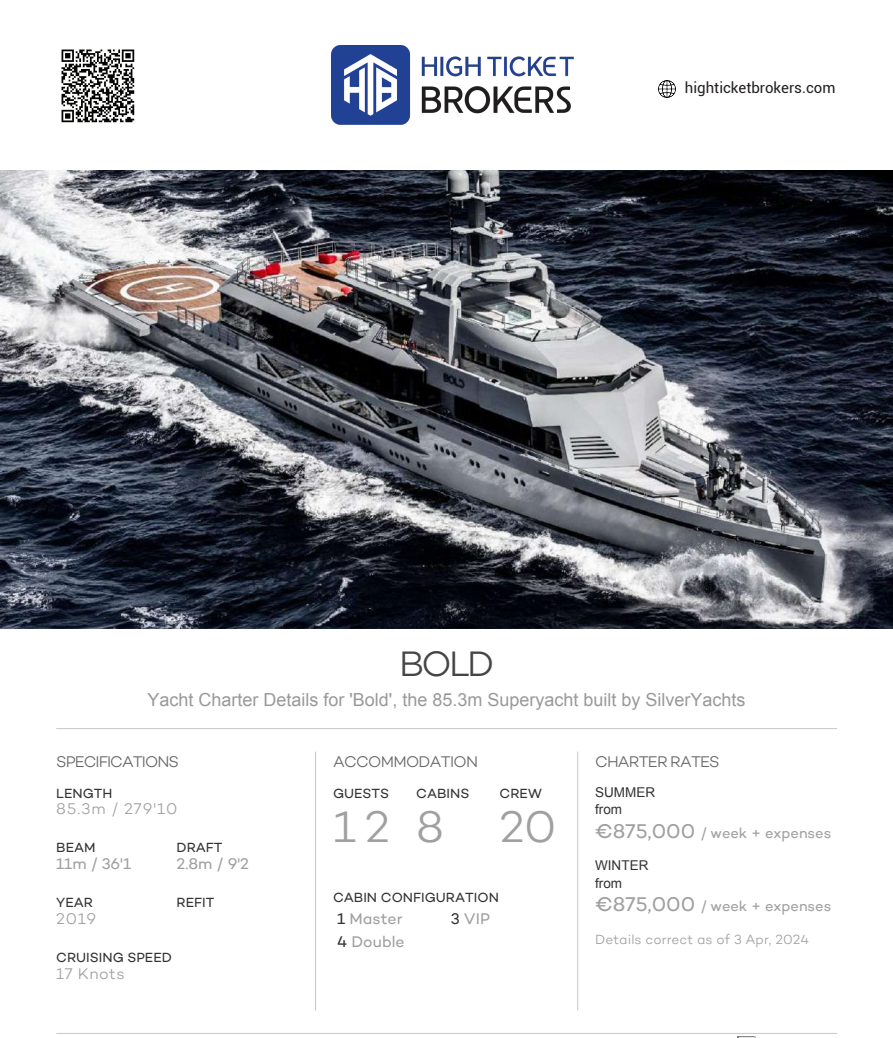
<style>
.page{position:relative;width:893px;height:1038px;background:#fff}
.page>*{position:absolute;margin:0;border:0;box-sizing:border-box;transform-origin:0 0}
.t1{font:300 45px "Campton";color:#a0a0a0}
.t2{font:300 36px "Campton";color:#454545}
.t3{font:18px "Arial";color:#999}
.t4{font:300 15.75px "Campton";letter-spacing:-.05em;color:#666}
.t5{font:15.75px "Campton";color:#a0a0a0}
.t6{font:300 15.75px "Campton";letter-spacing:.045em;color:#a0a0a0}
.t7{font:15px "Roboto";color:#231f20}
.t8{font:14.7px "Campton";color:#a0a0a0}
.t9{font:13.5px "Campton";color:#333}
.t10{font:300 13.5px "Campton";letter-spacing:.005em;color:#a0a0a0}
.t11{font:13.5px/17.1px "Arial";color:#333}
.s1{color:#333}
.s2{font-size:20.25px}
</style>
<div class="page">
<img style="left:0;top:170px;width:893px;height:459px">
<svg style="left:56px;top:728px;width:781px;height:1px"></svg>
<svg style="left:315px;top:752px;width:1px;height:258px"></svg>
<svg style="left:577px;top:752px;width:1px;height:258px"></svg>
<svg style="left:56px;top:1033px;width:781px;height:5px"></svg>
<img style="left:331px;top:45px;width:242px;height:79px">
<img style="left:659px;top:80px;width:17px;height:18px">
<img style="left:61px;top:49px;width:74px;height:74px">
<p class="t7" style="left:685px;top:78px;width:152px">highticketbrokers.com</p>
<h2 class="t2" style="left:399px;top:641px;width:96px">BOLD</h2>
<h3 class="t3" style="left:148px;top:688px;width:600px">Yacht Charter Details for 'Bold', the 85.3m Superyacht built by SilverYachts</h3>
<p class="t4" style="left:56px;top:751px;width:124px">SPECIFICATIONS</p>
<p class="t9" style="left:56px;top:784px;width:58px">LENGTH</p>
<p class="t6" style="left:56px;top:799px;width:123px">85.3m / 279'10</p>
<p class="t9" style="left:56px;top:839px;width:41px">BEAM</p>
<p class="t9" style="left:177px;top:839px;width:47px">DRAFT</p>
<p class="t5" style="left:56px;top:854px;width:76px">11m / 36'1</p>
<p class="t5" style="left:177px;top:854px;width:74px">2.8m / 9'2</p>
<p class="t9" style="left:56px;top:894px;width:38px">YEAR</p>
<p class="t9" style="left:177px;top:894px;width:39px">REFIT</p>
<p class="t6" style="left:56px;top:909px;width:41px">2019</p>
<p class="t9" style="left:56px;top:949px;width:117px">CRUISING SPEED</p>
<p class="t6" style="left:56px;top:964px;width:70px">17 Knots</p>
<p class="t4" style="left:333px;top:751px;width:147px">ACCOMMODATION</p>
<p class="t9" style="left:333px;top:784px;width:58px">GUESTS</p>
<p class="t9" style="left:416px;top:784px;width:55px">CABINS</p>
<p class="t9" style="left:500px;top:784px;width:44px">CREW</p>
<h1 class="t1" style="left:333px;top:799px;width:225px">12 8 20</h1>
<p class="t9" style="left:333px;top:889px;width:167px">CABIN CONFIGURATION</p>
<p class="t5" style="left:337px;top:909px;width:67px"><span class="s1">1</span> Master</p>
<p class="t5" style="left:451px;top:909px;width:41px"><span class="s1">3</span> VIP</p>
<p class="t5" style="left:337px;top:932px;width:69px"><span class="s1">4</span> Double</p>
<p class="t4" style="left:595px;top:751px;width:126px">CHARTER RATES</p>
<p class="t11" style="left:595px;top:784px;width:61px">SUMMER from</p>
<p class="t8" style="left:595px;top:824px;width:238px"><span class="s2">€875,000</span> / week + expenses</p>
<p class="t11" style="left:595px;top:857px;width:55px">WINTER from</p>
<p class="t8" style="left:595px;top:897px;width:238px"><span class="s2">€875,000</span> / week + expenses</p>
<p class="t10" style="left:595px;top:931px;width:215px">Details correct as of 3 Apr, 2024</p>
</div>
